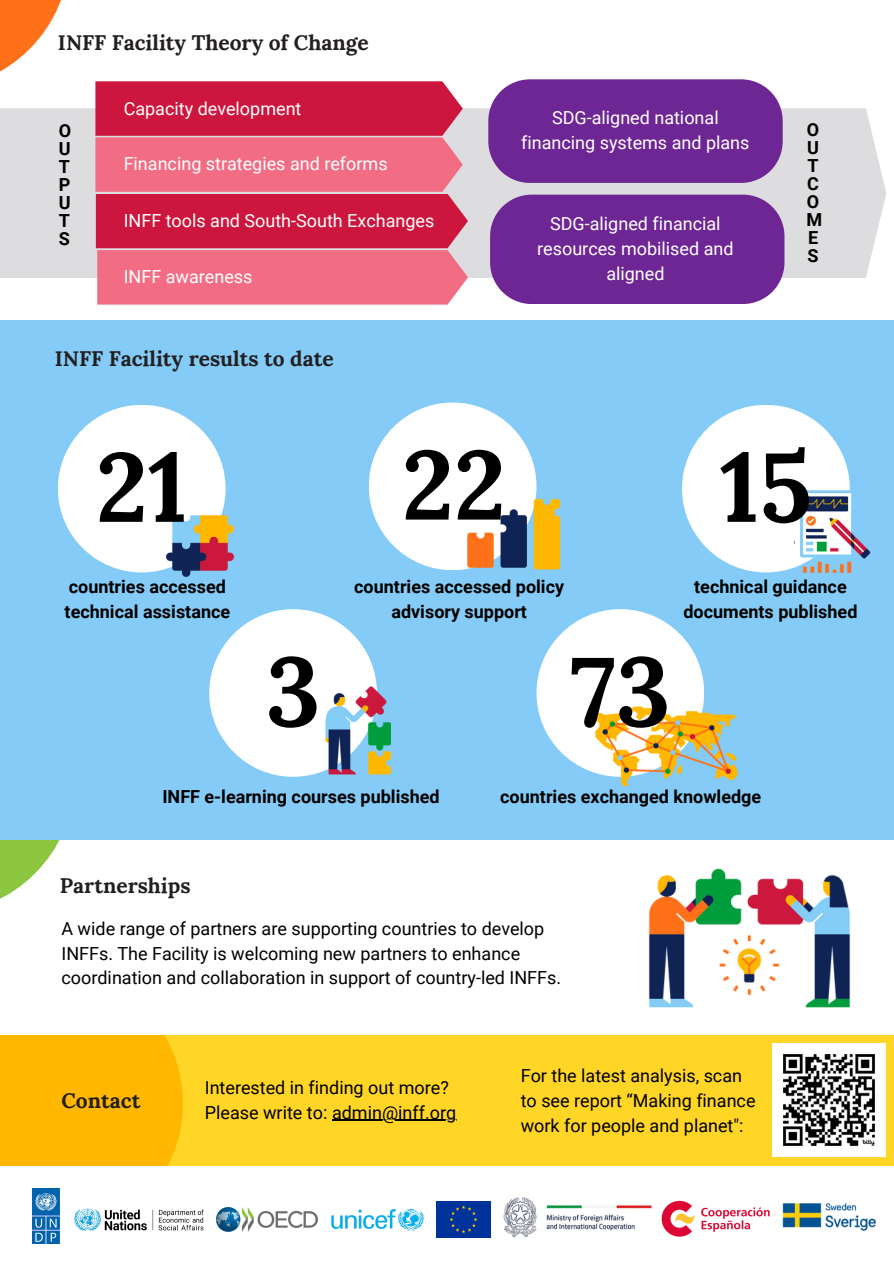
<style>
.page{position:relative;width:894px;height:1264px;background:#fff}
.page>*{position:absolute;margin:0;border:0;box-sizing:border-box;transform-origin:0 0}
.t1{font:700 97.5px "Lora";color:#000}
.t2{font:700 21px "Lora";color:#231f20}
.t3{font:18px/24.8px "Roboto";color:#000}
.t4{font:18px/24.8px "Roboto";color:#fff;text-align:center}
.t5{font:700 18px/18px "Roboto";color:#000;text-align:center}
</style>
<div class="page">
<svg style="left:0;top:839px;width:75px;height:60px"></svg>
<div style="left:0;top:316px;width:893px;height:523px;background:#84ccf7"></div>
<div style="left:58px;top:405px;width:167px;height:167px;background:#fff;border-radius:50%"></div>
<img style="left:162px;top:504px;width:73px;height:73px">
<div style="left:0;top:13px;width:893px;height:307px;background:#fff"></div>
<div style="left:0;top:108px;width:886px;height:170px;background:#dddde0"></div>
<svg style="left:488px;top:79px;width:294px;height:104px;background:#743198"></svg>
<svg style="left:95px;top:81px;width:373px;height:223px;background:#df4b68"></svg>
<div style="left:490px;top:195px;width:294px;height:109px;background:#6d2693"></div>
<div style="left:0;top:1035px;width:893px;height:130px;background:#ffd626"></div>
<img style="left:587px;top:785px;width:306px;height:315px">
<div style="left:368px;top:402px;width:168px;height:168px;background:#fff;border-radius:50%"></div>
<img style="left:431px;top:509px;width:96px;height:61px">
<img style="left:527px;top:448px;width:34px;height:122px">
<div style="left:681px;top:405px;width:168px;height:167px;background:#fff;border-radius:50%"></div>
<img style="left:794px;top:480px;width:75px;height:93px">
<div style="left:209px;top:609px;width:168px;height:167px;background:#fff;border-radius:50%"></div>
<img style="left:287px;top:630px;width:103px;height:147px">
<div style="left:536px;top:609px;width:168px;height:167px;background:#fff;border-radius:50%"></div>
<img style="left:557px;top:642px;width:181px;height:143px">
<svg style="left:0;top:0;width:61px;height:72px;fill:#ff7019"></svg>
<div style="left:0;top:1035px;width:183px;height:131px;background:#ffb700"></div>
<img style="left:32px;top:1188px;width:20px;height:55px">
<img style="left:52px;top:1188px;width:152px;height:56px">
<img style="left:331px;top:1208px;width:93px;height:23px">
<img style="left:216px;top:1207px;width:102px;height:25px">
<img style="left:436px;top:1201px;width:54px;height:36px">
<img style="left:782px;top:1203px;width:94px;height:28px">
<img style="left:661px;top:1200px;width:109px;height:37px">
<img style="left:503px;top:1197px;width:148px;height:40px">
<img style="left:772px;top:1043px;width:113px;height:113px">
<hr style="left:332px;top:1119px;width:124px;height:1px;background:#000">
<p class="t2" style="left:58px;top:29px;width:312px">INFF Facility Theory of Change</p>
<h3 class="t4" style="left:124px;top:96px;width:179px">Capacity development</h3>
<h3 class="t4" style="left:124px;top:151px;width:265px">Financing strategies and reforms</h3>
<p class="t4" style="left:124px;top:208px;width:312px">INFF tools and South-South Exchanges</p>
<h1 class="t4" style="left:124px;top:264px;width:130px">INFF awareness</h1>
<p class="t4" style="left:521px;top:106px;width:230px">SDG-aligned national financing systems and plans</p>
<h1 class="t5" style="left:59px;top:122px;width:14px;text-align:justify">O U T P U T S</h1>
<p class="t5" style="left:806px;top:121px;width:17px;text-align:left">O<br>U<br>T<br>C<br>O<br>M<br>E<br>S</p>
<p class="t4" style="left:537px;top:212px;width:198px">SDG-aligned financial resources mobilised and aligned</p>
<p class="t2" style="left:55px;top:345px;width:280px">INFF Facility results to date</p>
<p class="t1" style="left:96px;top:423px;width:93px">21</p>
<p class="t1" style="left:402px;top:421px;width:105px">22</p>
<p class="t1" style="left:719px;top:423px;width:94px">15</p>
<h2 class="t5" style="left:65px;top:574px;width:167px;line-height:24.8px;text-align:left">countries accessed technical assistance</h2>
<p class="t5" style="left:683px;top:574px;width:175px;line-height:24.8px">technical guidance documents published</p>
<h1 class="t5" style="left:354px;top:574px;width:211px;line-height:24.8px">countries accessed policy advisory support</h1>
<p class="t1" style="left:266px;top:628px;width:56px">3</p>
<p class="t1" style="left:570px;top:628px;width:102px">73</p>
<p class="t5" style="left:162px;top:788px;width:279px">INFF e-learning courses published</p>
<p class="t2" style="left:60px;top:872px;width:132px">Partnerships</p>
<p class="t5" style="left:500px;top:787px;width:262px">countries exchanged knowledge</p>
<p class="t3" style="left:61px;top:916px;width:501px">A wide range of partners are supporting countries to develop<br>INFFs. The Facility is welcoming new partners to enhance coordination and collaboration in support of country-led INFFs.</p>
<p class="t2" style="left:61px;top:1087px;width:80px">Contact</p>
<p class="t3" style="left:205px;top:1075px;width:253px">Interested in finding out more?<br>Please write to: admin@inff.org</p>
<p class="t3" style="left:520px;top:1063px;width:236px">For the latest analysis, scan to see report “Making finance work for people and planet":</p>
</div>
